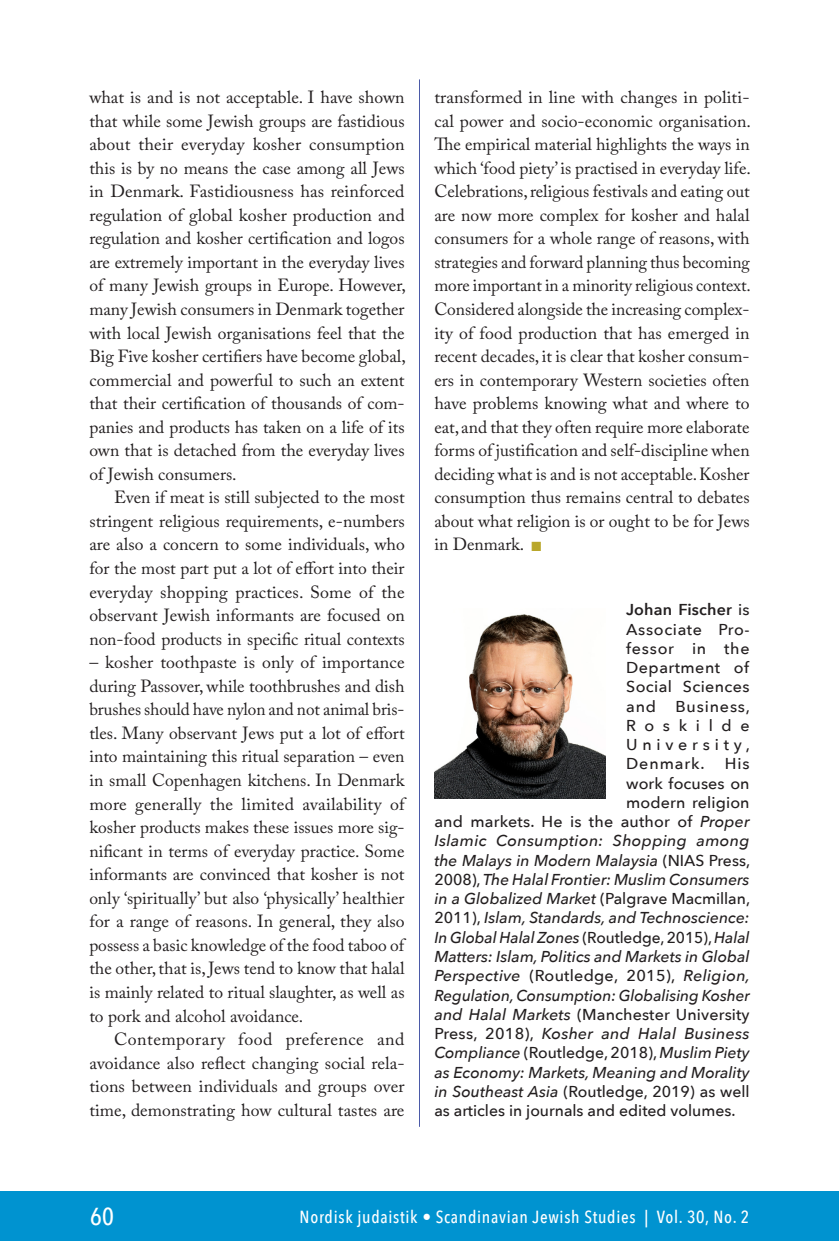
<style>
.page{position:relative;width:839px;height:1241px;background:#fff}
.page>*{position:absolute;margin:0;border:0;box-sizing:border-box;transform-origin:0 0}
.t1{font:500 24.5px "Avenir Next Condensed";color:#fff}
.Body{font:17.5px/23.6px "Adobe Caslon Pro";color:#231f20;text-align:justify}
.t2{font:500 17.5px "Avenir Next Condensed";letter-spacing:.04em;color:#fff}
.Author_biography{font:italic 500 15.75px "Avenir Next";color:#231f20}
.Author_biography-2{font:500 15.75px "Avenir Next";letter-spacing:.01em;color:#231f20}
.Author_biography-3{font:500 15.75px/19.2px "Avenir Next";letter-spacing:.045em;color:#231f20}
.Author_biography-4{font:italic 500 15.75px "Avenir Next";letter-spacing:.02em;color:#231f20}
.s1{font-weight:600}
.s2{font-style:italic}
.s3{font-style:normal}
</style>
<div class="page">
<div style="left:0;top:1191px;width:838px;height:49px;background:#0093d0"></div>
<hr style="left:419px;top:79px;width:1px;height:1047px;background:#4b5aa8">
<img style="left:434px;top:614px;width:171px;height:184px">
<p class="Body" style="left:89px;top:85px;width:318px">what is and is not acceptable. I have shown that while some Jewish groups are fastidious about their everyday kosher consumption this is by no means the case among all Jews in Denmark. Fastidiousness has reinforced regulation of global kosher production and regulation and kosher certification and logos are extremely important in the everyday lives of many Jewish groups in Europe. However, many Jewish consumers in Denmark together with local Jewish organisations feel that the Big Five kosher certifiers have become global, commercial and powerful to such an extent that their certification of thousands of com&shy;panies and products has taken on a life of its own that is detached from the everyday lives of Jewish consumers.</p>
<p class="Body" style="left:89px;top:485px;width:317px;text-indent:25px">Even if meat is still subjected to the most stringent religious requirements, e-numbers are also a concern to some individuals, who for the most part put a lot of effort into their everyday shopping practices. Some of the observant Jewish informants are focused on non-food products in specific ritual contexts</p>
<p class="Body" style="left:89px;top:650px;width:317px">– kosher toothpaste is only of importance during Passover, while toothbrushes and dish brushes should have nylon and not animal bris&shy;tles. Many observant Jews put a lot of effort into maintaining this ritual separation – even in small Copenhagen kitchens. In Denmark more generally the limited availability of kosher products makes these issues more sig&shy;nificant in terms of everyday practice. Some informants are convinced that kosher is not only ‘spiritually’ but also ‘physically’ healthier for a range of reasons. In general, they also possess a basic knowledge of the food taboo of the other, that is, Jews tend to know that halal is mainly related to ritual slaughter, as well as to pork and alcohol avoidance.</p>
<p class="Body" style="left:89px;top:1027px;width:317px;text-indent:25px">Contemporary food preference and avoidance also reflect changing social rela&shy;tions between individuals and groups over time, demonstrating how cultural tastes are</p>
<p class="Body" style="left:434px;top:85px;width:318px">transformed in line with changes in politi&shy;cal power and socio-economic organisation.<br>The empirical material highlights the ways in which ‘food piety’ is practised in everyday life.<br>Celebrations, religious festivals and eating out are now more complex for kosher and halal consumers for a whole range of reasons, with strategies and forward planning thus becoming more important in a minority religious context.<br>Considered alongside the increasing complex&shy;ity of food production that has emerged in recent decades, it is clear that kosher consum&shy;ers in contemporary Western societies often have problems knowing what and where to eat, and that they often require more elaborate forms of justification and self-discipline when deciding what is and is not acceptable. Kosher consumption thus remains central to debates about what religion is or ought to be for Jews in Denmark.</p>
<p class="Author_biography-3" style="left:626px;top:600px;width:125px"><span class="s1">Johan Fischer</span> is<br>Associate Pro&shy;fessor in the<br>Department of<br>Social Sciences and Business,<br>Roskilde<br>University,<br>Denmark.</p>
<p class="Author_biography-2" style="left:724px;top:754px;width:26px">His</p>
<p class="Author_biography-2" style="left:626px;top:773px;width:125px">work focuses on</p>
<p class="Author_biography-2" style="left:626px;top:792px;width:125px">modern religion</p>
<p class="Author_biography-2" style="left:434px;top:812px;width:316px">and markets. He is the author of <span class="s2">Proper</span></p>
<p class="Author_biography-4" style="left:434px;top:831px;width:316px">Islamic Consumption: Shopping among</p>
<p class="Author_biography" style="left:434px;top:850px;width:317px">the Malays in Modern Malaysia <span class="s3">(NIAS Press,</span></p>
<p class="Author_biography" style="left:434px;top:869px;width:316px"><span class="s3">2008),</span> The Halal Frontier: Muslim Consumers</p>
<p class="Author_biography" style="left:434px;top:889px;width:317px">in a Globalized Market <span class="s3">(Palgrave Macmillan,</span></p>
<p class="Author_biography" style="left:434px;top:908px;width:316px"><span class="s3">2011),</span> Islam, Standards, and Technoscience:</p>
<p class="Author_biography" style="left:434px;top:927px;width:317px">In Global Halal Zones <span class="s3">(Routledge, 2015),</span> Halal</p>
<p class="Author_biography" style="left:434px;top:946px;width:317px">Matters: Islam, Politics and Markets in Global</p>
<p class="Author_biography" style="left:434px;top:966px;width:317px">Perspective <span class="s3">(Routledge, 2015),</span> Religion,</p>
<p class="Author_biography" style="left:434px;top:985px;width:317px">Regulation, Consumption: Globalising Kosher</p>
<p class="Author_biography-2" style="left:434px;top:1004px;width:317px"><span class="s2">and Halal Markets</span> (Manchester University</p>
<p class="Author_biography" style="left:434px;top:1023px;width:316px"><span class="s3">Press, 2018),</span> Kosher and Halal Business</p>
<p class="Author_biography" style="left:434px;top:1043px;width:317px">Compliance <span class="s3">(Routledge, 2018),</span> Muslim Piety</p>
<p class="Author_biography" style="left:434px;top:1062px;width:317px">as Economy: Markets, Meaning and Morality</p>
<p class="Author_biography-2" style="left:434px;top:1081px;width:316px"><span class="s2">in Southeast Asia</span> (Routledge, 2019) as well</p>
<p class="Author_biography-2" style="left:434px;top:1100px;width:302px">as articles in journals and edited volumes.</p>
<h1 class="t1" style="left:90px;top:1201px;width:25px">60</h1>
<p class="t2" style="left:299px;top:1205px;width:451px">Nordisk judaistik • Scandinavian Jewish Studies | Vol. 30, No. 2</p>
</div>
